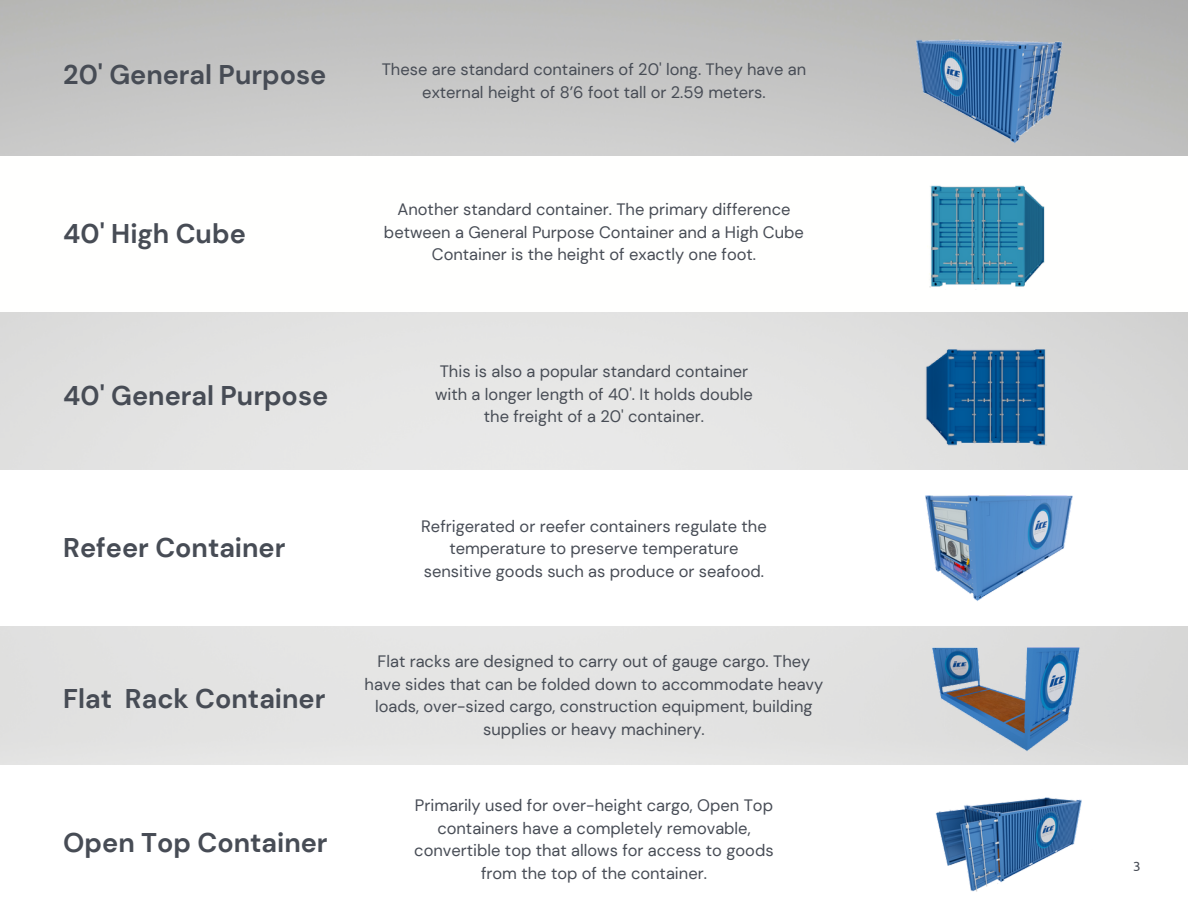
<style>
.page{position:relative;width:1188px;height:918px;background:#fff}
.page>*{position:absolute;margin:0;border:0;box-sizing:border-box;transform-origin:0 0}
.t1{font:700 27px "DM Sans";color:#474c55}
.t2{font:21px "DM Sans";color:#474c55}
.t3{font:16.5px/22.5px "DM Sans";color:#474c55;text-align:center}
.t4{font:13.35px "Ubuntu";color:#474c55}
</style>
<div class="page">
<img style="left:884px;top:35px;width:200px;height:112px">
<img style="left:929px;top:185px;width:116px;height:103px">
<img style="left:935px;top:797px;width:147px;height:95px">
<img style="left:916px;top:646px;width:190px;height:107px">
<img style="left:920px;top:343px;width:129px;height:103px">
<img style="left:925px;top:495px;width:148px;height:107px">
<h1 class="t1" style="left:63px;top:58px;width:265px">20' General Purpose</h1>
<p class="t3" style="left:382px;top:58px;width:426px">These are standard containers of 20' long. They have an external height of 8’6 foot tall or 2.59 meters.</p>
<h1 class="t1" style="left:63px;top:217px;width:184px">40' High Cube</h1>
<p class="t3" style="left:384px;top:198px;width:422px">Another standard container. The primary difference between a General Purpose Container and a High Cube<br>Container is the height of exactly one foot.</p>
<p class="t2" style="left:465px;top:243px;width:210px">Open Top Containers</p>
<h1 class="t1" style="left:63px;top:378px;width:267px">40' General Purpose</h1>
<h1 class="t1" style="left:63px;top:530px;width:224px">Refeer Container</h1>
<h1 class="t1" style="left:63px;top:681px;width:264px">Flat Rack Container</h1>
<h1 class="t1" style="left:63px;top:825px;width:266px">Open Top Container</h1>
<p class="t3" style="left:435px;top:360px;width:319px">This is also a popular standard container with a longer length of 40'. It holds double the freight of a 20' container.</p>
<p class="t3" style="left:421px;top:515px;width:347px">Refrigerated or reefer containers regulate the temperature to preserve temperature sensitive goods such as produce or seafood.</p>
<p class="t3" style="left:365px;top:650px;width:460px">Flat racks are designed to carry out of gauge cargo. They have sides that can be folded down to accommodate heavy loads, over-sized cargo, construction equipment, building supplies or heavy machinery.</p>
<p class="t3" style="left:414px;top:795px;width:361px">Primarily used for over-height cargo, Open Top containers have a completely removable, convertible top that allows for access to goods from the top of the container.</p>
<p class="t4" style="left:1133px;top:858px;width:9px">3</p>
</div>
